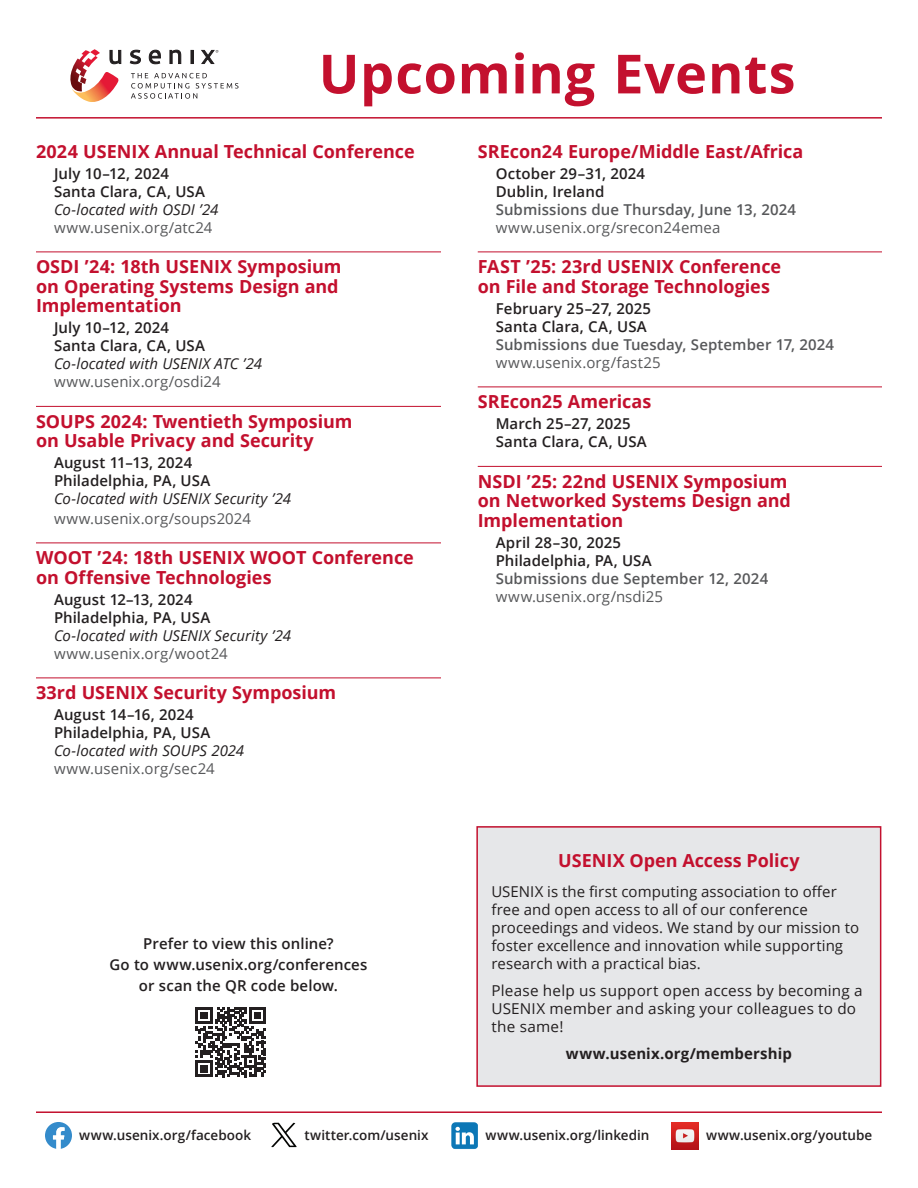
<style>
.page{position:relative;width:918px;height:1188px;background:#fff}
.page>*{position:absolute;margin:0;border:0;box-sizing:border-box;transform-origin:0 0}
.t1{font:700 54px "Open Sans";letter-spacing:.01em;color:#c3102e}
.event_title_rule_above{font:700 18px/19.5px "Open Sans";color:#c3102e}
.event_title{font:700 18px "Open Sans";color:#c3102e}
.ad_copy_head{font:700 18px "Open Sans";color:#c3102e}
.event_date{font:600 15px/21px "Open Sans";letter-spacing:.005em;color:#231f20;text-align:center}
.ad_copy_body{font:15px/18px "Open Sans";letter-spacing:.01em;color:#231f20}
.event_url{font:15px "Open Sans";letter-spacing:.005em;color:#57585a}
.co-located_with_text{font:italic 15px "Open Sans";letter-spacing:.005em;color:#231f20}
.submissions_due{font:600 15px "Open Sans";letter-spacing:.005em;color:#57585a}
.ad_copy_body-2{font:700 15px "Open Sans";letter-spacing:.01em;color:#231f20}
.social_media{font:600 13.5px "Open Sans";letter-spacing:.005em;color:#231f20}
</style>
<div class="page">
<img style="left:672px;top:1122px;width:27px;height:27px">
<svg style="left:271px;top:1122px;width:26px;height:25px"></svg>
<svg style="left:45px;top:1122px;width:27px;height:27px"></svg>
<svg style="left:451px;top:1122px;width:27px;height:27px"></svg>
<svg style="left:129px;top:49px;width:12px;height:16px"></svg>
<svg style="left:148px;top:49px;width:13px;height:16px"></svg>
<svg style="left:169px;top:49px;width:13px;height:15px"></svg>
<div style="left:190px;top:50px;width:4px;height:14px;border:1px solid #231f20"></div>
<svg style="left:131px;top:73px;width:107px;height:26px"></svg>
<svg style="left:70px;top:49px;width:52px;height:53px"></svg>
<svg style="left:201px;top:49px;width:18px;height:15px"></svg>
<hr style="left:36px;top:252px;width:405px;height:1px;background:#c3102e">
<hr style="left:36px;top:406px;width:405px;height:1px;background:#c3102e">
<hr style="left:36px;top:543px;width:405px;height:1px;background:#c3102e">
<hr style="left:36px;top:678px;width:405px;height:1px;background:#c3102e">
<hr style="left:36px;top:117px;width:846px;height:2px;background:#c3102e">
<hr style="left:36px;top:1111px;width:846px;height:2px;background:#c3102e">
<hr style="left:478px;top:252px;width:404px;height:1px;background:#c3102e">
<hr style="left:478px;top:387px;width:404px;height:1px;background:#c3102e">
<hr style="left:478px;top:466px;width:404px;height:1px;background:#c3102e">
<svg style="left:196px;top:1007px;width:70px;height:70px"></svg>
<div style="left:477px;top:827px;width:404px;height:259px;background:#e6e7e9"></div>
<div style="left:476px;top:826px;width:405px;height:261px;border:2px solid #c3102e"></div>
<p class="t1" style="left:319px;top:36px;width:478px">Upcoming Events</p>
<p class="event_title" style="left:36px;top:139px;width:380px">2024 USENIX Annual Technical Conference</p>
<p class="event_date" style="left:54px;top:163px;width:117px">July 10–12, 2024</p>
<p class="event_date" style="left:54px;top:181px;width:153px">Santa Clara, CA, USA</p>
<p class="co-located_with_text" style="left:54px;top:199px;width:166px">Co-located with OSDI ’24</p>
<p class="event_url" style="left:54px;top:217px;width:160px">www.usenix.org/atc24</p>
<p class="event_title_rule_above" style="left:36px;top:257px;width:307px">OSDI ’24: 18th USENIX Symposium on Operating Systems Design and<br>Implementation</p>
<p class="event_date" style="left:54px;top:317px;width:117px">July 10–12, 2024</p>
<p class="event_date" style="left:54px;top:335px;width:153px">Santa Clara, CA, USA</p>
<p class="co-located_with_text" style="left:54px;top:354px;width:210px">Co-located with USENIX ATC ’24</p>
<p class="event_url" style="left:54px;top:372px;width:168px">www.usenix.org/osdi24</p>
<p class="event_title_rule_above" style="left:36px;top:411px;width:318px">SOUPS 2024: Twentieth Symposium on Usable Privacy and Security</p>
<p class="event_date" style="left:54px;top:452px;width:140px">August 11–13, 2024</p>
<p class="event_date" style="left:54px;top:470px;width:158px">Philadelphia, PA, USA</p>
<p class="co-located_with_text" style="left:54px;top:489px;width:239px">Co-located with USENIX Security ’24</p>
<p class="event_url" style="left:54px;top:508px;width:198px">www.usenix.org/soups2024</p>
<p class="event_title_rule_above" style="left:36px;top:548px;width:379px">WOOT ’24: 18th USENIX WOOT Conference on Offensive Technologies</p>
<p class="event_date" style="left:54px;top:589px;width:140px">August 12–13, 2024</p>
<p class="event_date" style="left:54px;top:607px;width:158px">Philadelphia, PA, USA</p>
<p class="co-located_with_text" style="left:54px;top:625px;width:239px">Co-located with USENIX Security ’24</p>
<p class="event_url" style="left:54px;top:643px;width:175px">www.usenix.org/woot24</p>
<p class="event_title_rule_above" style="left:36px;top:683px;width:302px">33rd USENIX Security Symposium</p>
<p class="event_date" style="left:54px;top:704px;width:141px">August 14–16, 2024</p>
<p class="event_date" style="left:54px;top:722px;width:158px">Philadelphia, PA, USA</p>
<p class="co-located_with_text" style="left:54px;top:741px;width:192px">Co-located with SOUPS 2024</p>
<p class="event_url" style="left:54px;top:759px;width:162px">www.usenix.org/sec24</p>
<p class="event_title" style="left:478px;top:139px;width:327px">SREcon24 Europe/Middle East/Africa</p>
<p class="event_date" style="left:496px;top:163px;width:151px">October 29–31, 2024</p>
<p class="event_date" style="left:496px;top:181px;width:110px">Dublin, Ireland</p>
<p class="submissions_due" style="left:496px;top:199px;width:302px">Submissions due Thursday, June 13, 2024</p>
<p class="event_url" style="left:496px;top:217px;width:226px">www.usenix.org/srecon24emea</p>
<p class="event_title_rule_above" style="left:478px;top:257px;width:305px">FAST ’25: 23rd USENIX Conference on File and Storage Technologies</p>
<p class="event_date" style="left:496px;top:298px;width:157px">February 25–27, 2025</p>
<p class="event_date" style="left:496px;top:316px;width:153px">Santa Clara, CA, USA</p>
<p class="submissions_due" style="left:496px;top:334px;width:340px">Submissions due Tuesday, September 17, 2024</p>
<p class="event_url" style="left:496px;top:352px;width:167px">www.usenix.org/fast25</p>
<p class="event_title_rule_above" style="left:478px;top:392px;width:175px">SREcon25 Americas</p>
<p class="event_date" style="left:496px;top:413px;width:137px">March 25–27, 2025</p>
<p class="event_date" style="left:496px;top:431px;width:153px">Santa Clara, CA, USA</p>
<p class="event_title_rule_above" style="left:478px;top:471px;width:315px">NSDI ’25: 22nd USENIX Symposium on Networked Systems Design and<br>Implementation</p>
<p class="event_date" style="left:496px;top:532px;width:127px">April 28–30, 2025</p>
<p class="event_date" style="left:496px;top:550px;width:158px">Philadelphia, PA, USA</p>
<p class="submissions_due" style="left:496px;top:568px;width:274px">Submissions due September 12, 2024</p>
<p class="event_url" style="left:496px;top:586px;width:169px">www.usenix.org/nsdi25</p>
<p class="event_date" style="left:110px;top:933px;width:259px">Prefer to view this online?<br>Go to www.usenix.org/conferences or scan the QR code below.</p>
<p class="ad_copy_head" style="left:558px;top:848px;width:243px">USENIX Open Access Policy</p>
<p class="ad_copy_body" style="left:491px;top:883px;width:369px">USENIX is the first computing association to offer free and open access to all of our conference proceedings and videos. We stand by our mission to foster excellence and innovation while supporting research with a practical bias.</p>
<p class="ad_copy_body" style="left:491px;top:982px;width:373px">Please help us support open access by becoming a<br>USENIX member and asking your colleagues to do the same!</p>
<p class="ad_copy_body-2" style="left:566px;top:1043px;width:227px">www.usenix.org/membership</p>
<p class="social_media" style="left:79px;top:1126px;width:173px">www.usenix.org/facebook</p>
<p class="social_media" style="left:486px;top:1126px;width:165px">www.usenix.org/linkedin</p>
<p class="social_media" style="left:305px;top:1126px;width:125px">twitter.com/usenix</p>
<p class="social_media" style="left:706px;top:1126px;width:168px">www.usenix.org/youtube</p>
</div>
